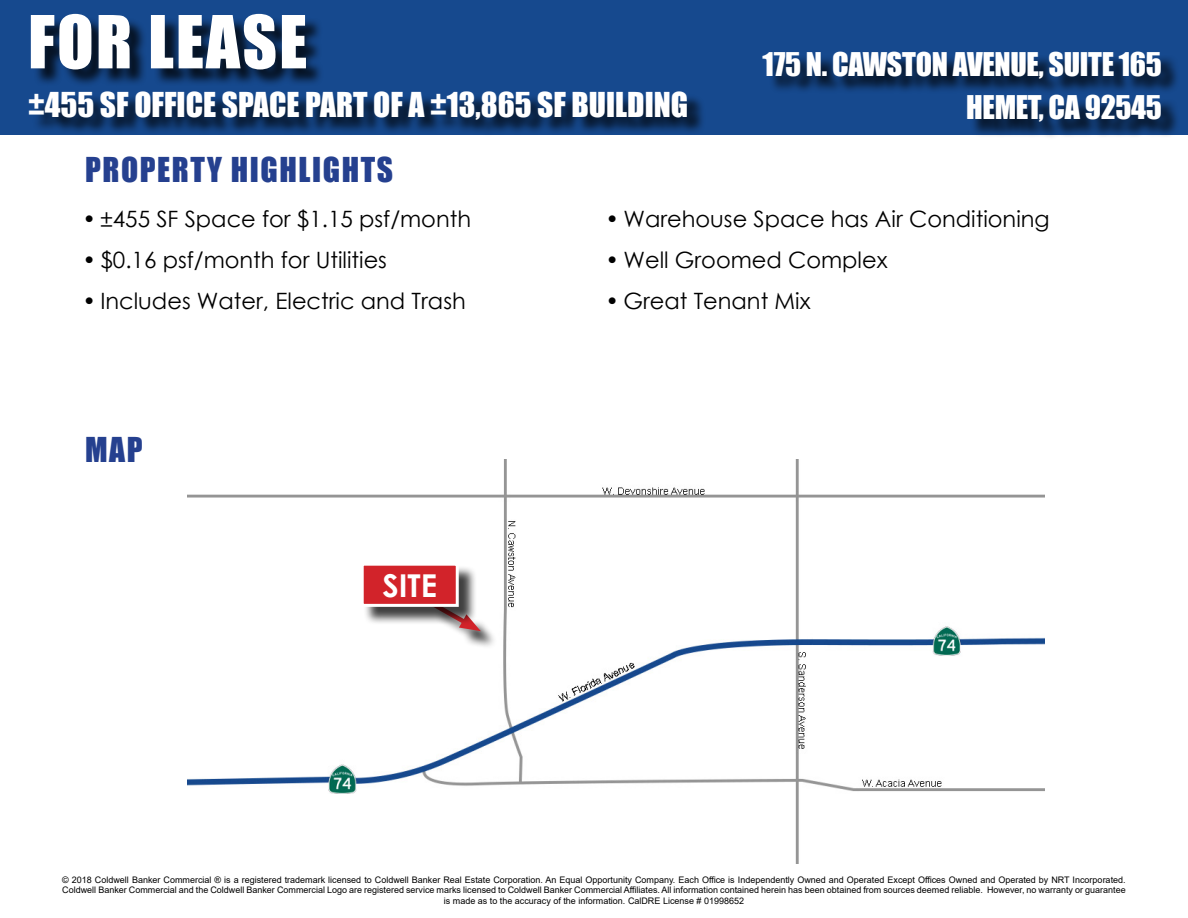
<style>
.page{position:relative;width:1188px;height:918px;background:#fff}
.page>*{position:absolute;margin:0;border:0;box-sizing:border-box;transform-origin:0 0}
.t1{font:67.5px "Impact";letter-spacing:.03em;color:#fff}
.t2{font:31.5px "Impact";color:#fff}
.t3{font:31.5px "Impact";letter-spacing:.05em;color:#25408f}
.t4{font:700 31.5px "Century Gothic";color:#fff}
.t5{font:30px/43.5px "Impact";letter-spacing:-.01em;color:#fff;text-align:right}
.t6{font:22.5px "Century Gothic";color:#000}
.t7{font:9px/10.8px "Arial";color:#000;text-align:center}
</style>
<div class="page">
<img style="left:187px;top:459px;width:858px;height:405px">
<div style="left:434px;top:605px;width:64px;height:44px;background:#000;opacity:.75"></div>
<svg style="left:426px;top:597px;width:55px;height:34px"></svg>
<div style="left:363px;top:565px;width:114px;height:61px;background:#000;opacity:.75"></div>
<div style="left:362px;top:564px;width:95px;height:41px;background:#d2232a"></div>
<div style="left:361px;top:563px;width:98px;height:44px;border:3px solid #fff"></div>
<div style="left:0;top:0;width:1188px;height:135px;background:#16498e"></div>
<div style="left:766px;top:54px;width:414px;height:86px;background:#000;opacity:.75"></div>
<div style="left:32px;top:16px;width:674px;height:121px;background:#000;opacity:.75"></div>
<h1 class="t1" style="left:28px;top:-10px;width:281px">FOR LEASE</h1>
<h2 class="t2" style="left:28px;top:80px;width:662px">±455 SF OFFICE SPACE PART OF A ±13,865 SF BUILDING</h2>
<h2 class="t3" style="left:85px;top:145px;width:310px">PROPERTY HIGHLIGHTS</h2>
<h3 class="t5" style="left:763px;top:41px;width:401px">175 N. CAWSTON AVENUE, SUITE 165<br>HEMET, CA 92545</h3>
<h3 class="t6" style="left:82px;top:203px;width:390px">• ±455 SF Space for $1.15 psf/month</h3>
<h3 class="t6" style="left:82px;top:244px;width:306px">• $0.16 psf/month for Utilities</h3>
<h3 class="t6" style="left:82px;top:286px;width:385px">• Includes Water, Electric and Trash</h3>
<h2 class="t3" style="left:85px;top:426px;width:59px">MAP</h2>
<h2 class="t4" style="left:382px;top:561px;width:56px">SITE</h2>
<h3 class="t6" style="left:605px;top:203px;width:446px">• Warehouse Space has Air Conditioning</h3>
<h3 class="t6" style="left:605px;top:244px;width:284px">• Well Groomed Complex</h3>
<h3 class="t6" style="left:605px;top:286px;width:207px">• Great Tenant Mix</h3>
<p class="t7" style="left:62px;top:874px;width:1065px">© 2018 Coldwell Banker Commercial ® is a registered trademark licensed to Coldwell Banker Real Estate Corporation. An Equal Opportunity Company. Each Office is Independently Owned and Operated Except Offices Owned and Operated by NRT Incorporated.<br>Coldwell Banker Commercial and the Coldwell Banker Commercial Logo are registered service marks licensed to Coldwell Banker Commercial Affiliates. All information contained herein has been obtained from sources deemed reliable. However, no warranty or guarantee is made as to the accuracy of the information. CalDRE License # 01998652</p>
</div>
